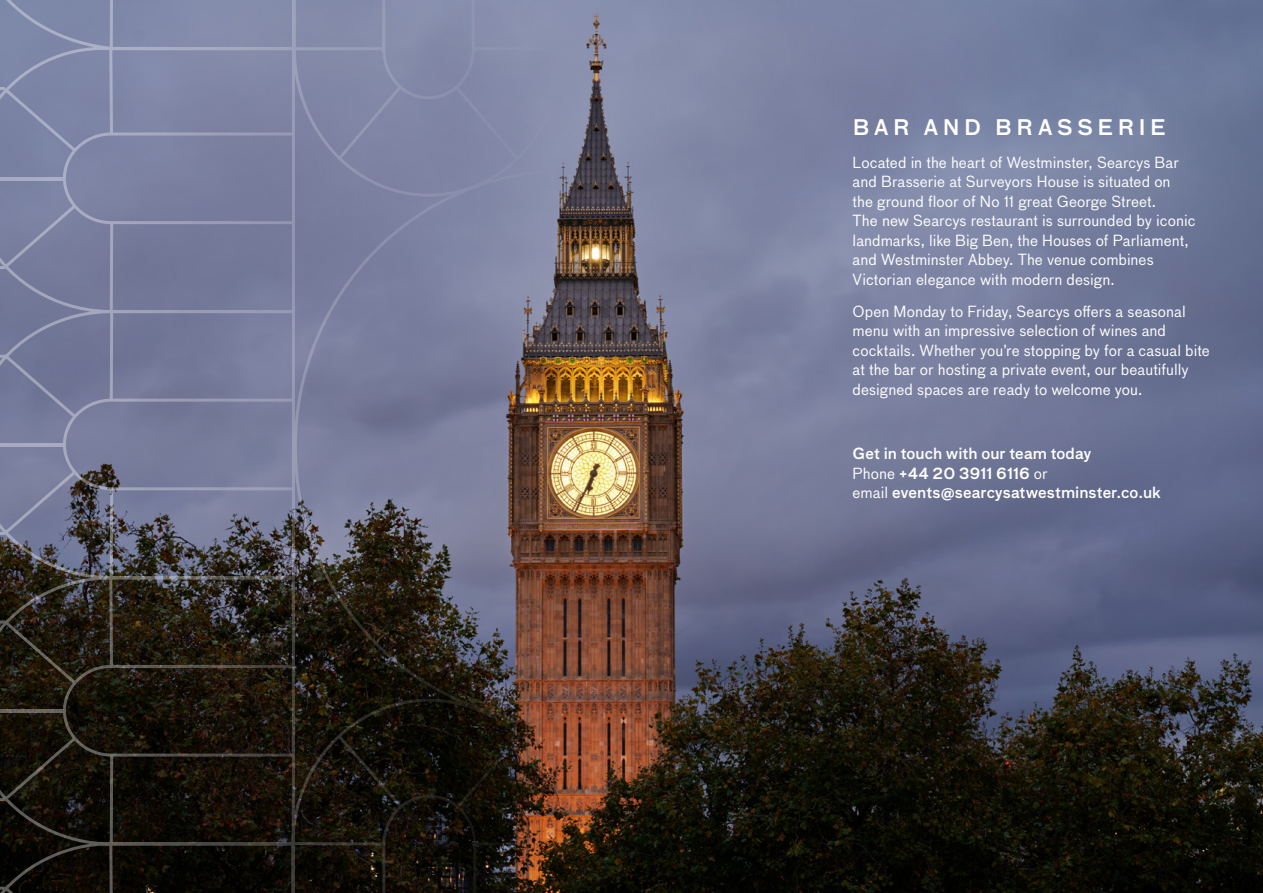
<style>
.page{position:relative;width:1263px;height:893px;background:#fff}
.page>*{position:absolute;margin:0;border:0;box-sizing:border-box;transform-origin:0 0}
.Subheading{font:500 21px "Bau OT";letter-spacing:.21em;color:#fff}
.Dish__space_after{font:15px/19.5px "Bau OT";letter-spacing:.005em;color:#fff}
.Dish__space_after-2{font:500 15px/19.5px "Bau OT";letter-spacing:.005em;color:#fff}
.s1{font-weight:400}
</style>
<div class="page">
<img style="left:566px;top:0;width:697px;height:893px">
<svg style="left:0;top:0;width:566px;height:893px;background:#5b5a69"></svg>
<p class="Subheading" style="left:853px;top:114px;width:315px">BAR AND BRASSERIE</p>
<p class="Dish__space_after" style="left:853px;top:152px;width:344px">Located in the heart of Westminster, Searcys Bar and Brasserie at Surveyors House is situated on<br>the ground floor of No 11 great George Street.<br>The new Searcys restaurant is surrounded by iconic landmarks, like Big Ben, the Houses of Parliament, and Westminster Abbey. The venue combines Victorian elegance with modern design.</p>
<p class="Dish__space_after" style="left:853px;top:302px;width:359px">Open Monday to Friday, Searcys offers a seasonal menu with an impressive selection of wines and cocktails. Whether you’re stopping by for a casual bite at the bar or hosting a private event, our beautifully designed spaces are ready to welcome you.</p>
<p class="Dish__space_after-2" style="left:853px;top:444px;width:310px">Get in touch with our team today<br><span class="s1">Phone</span> +44 20 3911 6116 <span class="s1">or<br>email</span> events@searcysatwestminster.co.uk</p>
</div>
